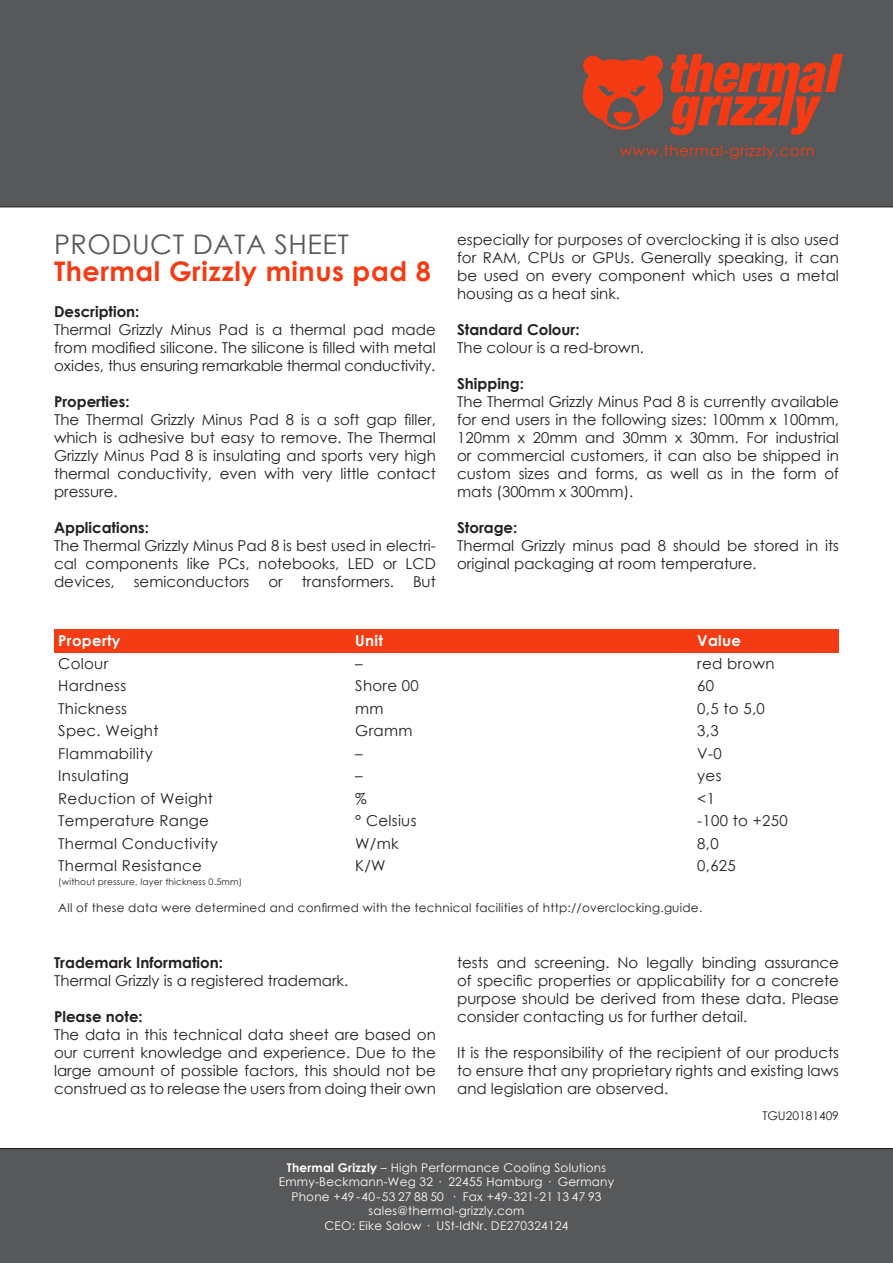
<style>
.page{position:relative;width:893px;height:1263px;background:#fff}
.page>*{position:absolute;margin:0;border:0;box-sizing:border-box;transform-origin:0 0}
.t1{font:700 27px "Century Gothic";letter-spacing:.02em;color:#f53b13}
.t2{font:27px "Century Gothic";letter-spacing:.02em;color:#57585a}
.t3{font:15px/18px "Century Gothic";color:#231f20;text-align:justify}
.t4{font:15px "Century Gothic";letter-spacing:.02em;color:#231f20}
.t5{font:700 15px "Century Gothic";color:#231f20}
.t6{font:15px "Century Gothic";letter-spacing:.04em;color:#f53b13}
.t7{font:700 15px "Century Gothic";letter-spacing:.02em;color:#fff}
.t8{font:12px "Century Gothic";letter-spacing:.02em;color:#fff}
.t9{font:12px "Century Gothic";letter-spacing:.02em;color:#231f20}
.t10{font:12px "Century Gothic";color:#231f20}
.t11{font:9px "Century Gothic";letter-spacing:.02em;color:#231f20}
.s1{font-weight:700}
</style>
<div class="page">
<div style="left:0;top:1148px;width:893px;height:115px;background:#57585a"></div>
<div style="left:0;top:0;width:893px;height:207px;background:#57585a"></div>
<svg style="left:670px;top:54px;width:173px;height:81px;background:#a54936"></svg>
<svg style="left:583px;top:56px;width:80px;height:74px;background:#c44328"></svg>
<div style="left:54px;top:629px;width:785px;height:23px;background:#f53b13"></div>
<p class="t6" style="left:620px;top:140px;width:196px">www.thermal-grizzly.com</p>
<p class="t2" style="left:54px;top:225px;width:297px">PRODUCT DATA SHEET</p>
<p class="t1" style="left:54px;top:251px;width:378px">Thermal Grizzly minus pad 8</p>
<p class="t5" style="left:54px;top:300px;width:87px">Description:</p>
<p class="t3" style="left:54px;top:320px;width:383px">Thermal Grizzly Minus Pad is a thermal pad made from modified silicone. The silicone is filled with metal oxides, thus ensuring remarkable thermal conductivity.</p>
<p class="t5" style="left:54px;top:390px;width:77px">Properties:</p>
<p class="t3" style="left:54px;top:410px;width:383px">The Thermal Grizzly Minus Pad 8 is a soft gap filler, which is adhesive but easy to remove. The Thermal Grizzly Minus Pad 8 is insulating and sports very high thermal conductivity, even with very little contact pressure.</p>
<p class="t5" style="left:54px;top:516px;width:97px">Applications:</p>
<p class="t3" style="left:54px;top:536px;width:383px">The Thermal Grizzly Minus Pad 8 is best used in electri&shy;cal components like PCs, notebooks, LED or LCD devices,</p>
<p class="t3" style="left:134px;top:572px;width:117px">semiconductors</p>
<p class="t3" style="left:268px;top:572px;width:16px">or</p>
<p class="t3" style="left:302px;top:572px;width:94px">transformers.</p>
<p class="t3" style="left:413px;top:572px;width:24px">But</p>
<p class="t3" style="left:457px;top:230px;width:383px">especially for purposes of overclocking it is also used for RAM, CPUs or GPUs. Generally speaking, it can be used on every component which uses a metal housing as a heat sink.</p>
<p class="t5" style="left:457px;top:318px;width:124px">Standard Colour:</p>
<p class="t3" style="left:457px;top:338px;width:188px">The colour is a red-brown.</p>
<p class="t5" style="left:457px;top:372px;width:68px">Shipping:</p>
<p class="t3" style="left:457px;top:392px;width:383px">The Thermal Grizzly Minus Pad 8 is currently available for end users in the following sizes: 100mm x 100mm, 120mm x 20mm and 30mm x 30mm. For industrial or commercial customers, it can also be shipped in custom sizes and forms, as well as in the form of mats (300mm x 300mm).</p>
<p class="t5" style="left:457px;top:516px;width:62px">Storage:</p>
<p class="t3" style="left:457px;top:536px;width:383px">Thermal Grizzly minus pad 8 should be stored in its original packaging at room temperature.</p>
<p class="t7" style="left:58px;top:629px;width:64px">Property</p>
<p class="t7" style="left:355px;top:629px;width:29px">Unit</p>
<p class="t7" style="left:697px;top:629px;width:45px">Value</p>
<p class="t3" style="left:58px;top:654px;width:51px">Colour</p>
<p class="t3" style="left:355px;top:654px;width:9px">–</p>
<p class="t4" style="left:697px;top:653px;width:79px">red brown</p>
<p class="t4" style="left:58px;top:675px;width:69px">Hardness</p>
<p class="t3" style="left:355px;top:676px;width:65px">Shore 00</p>
<p class="t3" style="left:697px;top:676px;width:18px">60</p>
<p class="t4" style="left:58px;top:698px;width:70px">Thickness</p>
<p class="t3" style="left:355px;top:699px;width:30px">mm</p>
<p class="t3" style="left:697px;top:699px;width:69px">0,5 to 5,0</p>
<p class="t4" style="left:58px;top:720px;width:102px">Spec. Weight</p>
<p class="t3" style="left:355px;top:721px;width:59px">Gramm</p>
<p class="t3" style="left:697px;top:721px;width:23px">3,3</p>
<p class="t4" style="left:58px;top:743px;width:96px">Flammability</p>
<p class="t3" style="left:355px;top:744px;width:9px">–</p>
<p class="t3" style="left:697px;top:744px;width:26px">V-0</p>
<p class="t4" style="left:58px;top:765px;width:72px">Insulating</p>
<p class="t3" style="left:355px;top:766px;width:9px">–</p>
<p class="t3" style="left:697px;top:766px;width:26px">yes</p>
<p class="t4" style="left:58px;top:788px;width:156px">Reduction of Weight</p>
<p class="t3" style="left:355px;top:789px;width:13px">%</p>
<p class="t3" style="left:697px;top:789px;width:19px">&lt;1</p>
<p class="t4" style="left:58px;top:810px;width:152px">Temperature Range</p>
<p class="t4" style="left:355px;top:810px;width:63px">° Celsius</p>
<p class="t3" style="left:697px;top:811px;width:92px">-100 to +250</p>
<p class="t4" style="left:58px;top:833px;width:161px">Thermal Conductivity</p>
<p class="t3" style="left:355px;top:834px;width:45px">W/mk</p>
<p class="t3" style="left:697px;top:834px;width:23px">8,0</p>
<p class="t4" style="left:58px;top:855px;width:145px">Thermal Resistance</p>
<p class="t3" style="left:355px;top:856px;width:32px">K/W</p>
<p class="t3" style="left:697px;top:856px;width:40px">0,625</p>
<p class="t11" style="left:58px;top:875px;width:185px">(without pressure, layer thickness 0.5mm)</p>
<p class="t9" style="left:58px;top:899px;width:646px">All of these data were determined and confirmed with the technical facilities of http://overclocking.guide.</p>
<p class="t5" style="left:54px;top:951px;width:170px">Trademark Information:</p>
<p class="t3" style="left:54px;top:971px;width:296px">Thermal Grizzly is a registered trademark.</p>
<p class="t5" style="left:54px;top:1005px;width:90px">Please note:</p>
<p class="t3" style="left:54px;top:1025px;width:383px">The data in this technical data sheet are based on our current knowledge and experience. Due to the large amount of possible factors, this should not be construed as to release the users from doing their own</p>
<p class="t3" style="left:457px;top:953px;width:383px">tests and screening. No legally binding assurance of specific properties or applicability for a concrete purpose should be derived from these data. Please consider contacting us for further detail.</p>
<p class="t3" style="left:457px;top:1043px;width:383px">It is the responsibility of the recipient of our products to ensure that any proprietary rights and existing laws and legislation are observed.</p>
<p class="t10" style="left:762px;top:1107px;width:78px">TGU20181409</p>
<p class="t8" style="left:287px;top:1159px;width:321px"><span class="s1">Thermal Grizzly</span> – High Performance Cooling Solutions</p>
<p class="t8" style="left:279px;top:1174px;width:337px">Emmy-Beckmann-Weg 32 · 22455 Hamburg · Germany</p>
<p class="t8" style="left:291px;top:1188px;width:312px">Phone +49-40-53 27 88 50 · Fax +49-321-21 13 47 93</p>
<p class="t8" style="left:369px;top:1202px;width:157px">sales@thermal-grizzly.com</p>
<p class="t8" style="left:324px;top:1217px;width:246px">CEO: Eike Salow · USt-IdNr. DE270324124</p>
</div>
